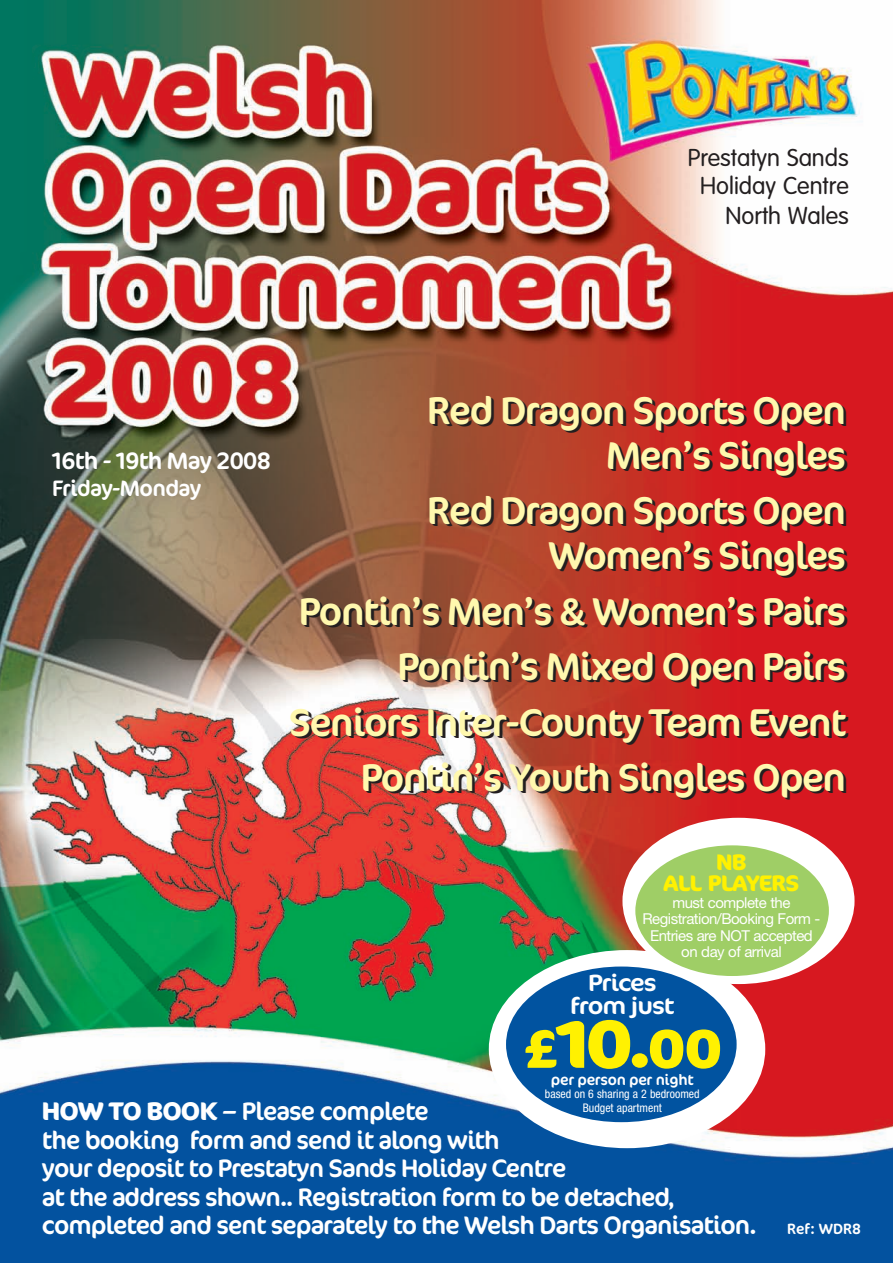
<style>
.page{position:relative;width:893px;height:1263px;background:#fff}
.page>*{position:absolute;margin:0;border:0;box-sizing:border-box;transform-origin:0 0}
.t1{font:700 67.8px "Cocon";color:#fff101;scale:1.1 1}
.t2{font:700 54.3px "Cocon";color:#fff101;scale:1.1 1}
.t3{font:39px/55.5px "Cocon";letter-spacing:-.035em;color:#fff8ae;text-align:right}
.t4{font:25.5px/28.5px "Cocon";letter-spacing:-.035em;color:#fff}
.t5{font:300 24px/29.1px "VAG Rounded";color:#231f20;text-align:right}
.t6{font:24px "Cocon";letter-spacing:-.03em;color:#fff}
.t7{font:23.7px/22px "Cocon";letter-spacing:-.04em;color:#fff;text-align:center;scale:1.1 1}
.t8{font:22.5px "Cocon";letter-spacing:-.03em;color:#fff}
.t9{font:700 22.5px/21px "Cocon";letter-spacing:-.035em;color:#fff101;text-align:center}
.t10{font:15.3px "Cocon";letter-spacing:-.02em;color:#fff}
.t11{font:15px/16.5px "Helvetica Neue";letter-spacing:-.035em;color:#fff;text-align:center}
.t12{font:condensed 11.85px/13.5px "Helvetica Neue";color:#fff;text-align:center}
.s1{font-size:54.3px}
.s2{font-weight:700}
.s3{font-size:15px}
</style>
<div class="page">
<img style="left:0;top:0;width:893px;height:1263px">
<div style="left:489px;top:950px;width:276px;height:198px;background:#fff;border-radius:50%"></div>
<div style="left:506px;top:966px;width:231px;height:156px;background:#0153a0;border-radius:50%"></div>
<div style="left:622px;top:818px;width:232px;height:166px;background:#fff;border-radius:50%"></div>
<div style="left:635px;top:845px;width:194px;height:131px;background:#9fce66;border-radius:50%"></div>
<p class="t5" style="left:688px;top:145px;width:162px">Prestatyn Sands<br>Holiday Centre<br>North Wales</p>
<p class="t6" style="left:52px;top:452px;width:220px">16th - 19th May 2008</p>
<p class="t8" style="left:52px;top:480px;width:150px">Friday-Monday</p>
<h3 class="t3" style="left:427px;top:390px;width:420px;line-height:45px">Red Dragon Sports Open<br>Men’s Singles</h3>
<h3 class="t3" style="left:427px;top:491px;width:420px;line-height:45px">Red Dragon Sports Open<br>Women’s Singles</h3>
<h3 class="t3" style="left:289px;top:586px;width:559px">Pontin’s Men’s &amp; Women’s Pairs<br>Pontin’s Mixed Open Pairs<br>Seniors Inter-County Team Event<br>Pontin’s Youth Singles Open</h3>
<p class="t9" style="left:663px;top:854px;width:137px">NB<br>ALL PLAYERS</p>
<p class="t11" style="left:642px;top:895px;width:180px">must complete the<br>Registration/Booking Form -<br>Entries are NOT accepted on day of arrival</p>
<p class="t7" style="left:570px;top:974px;width:96px">Prices from just</p>
<h1 class="t1" style="left:556px;top:1019px;width:152px">10.<span class="s1">00</span></h1>
<p class="t12" style="left:545px;top:1088px;width:156px">based on 6 sharing a 2 bedroomed<br>Budget apartment</p>
<h2 class="t2" style="left:523px;top:1029px;width:35px">£</h2>
<p class="t10" style="left:551px;top:1074px;width:144px">per person per night</p>
<p class="t4" style="left:42px;top:1099px;width:820px"><span class="s2">HOW TO BOOK</span> – Please complete<br>the booking form and send it along with<br>your deposit to Prestatyn Sands Holiday Centre<br>at the address shown.. Registration form to be detached,<br>completed and sent separately to the Welsh Darts Organisation. <span class="s3">Ref: WDR8</span></p>
</div>
